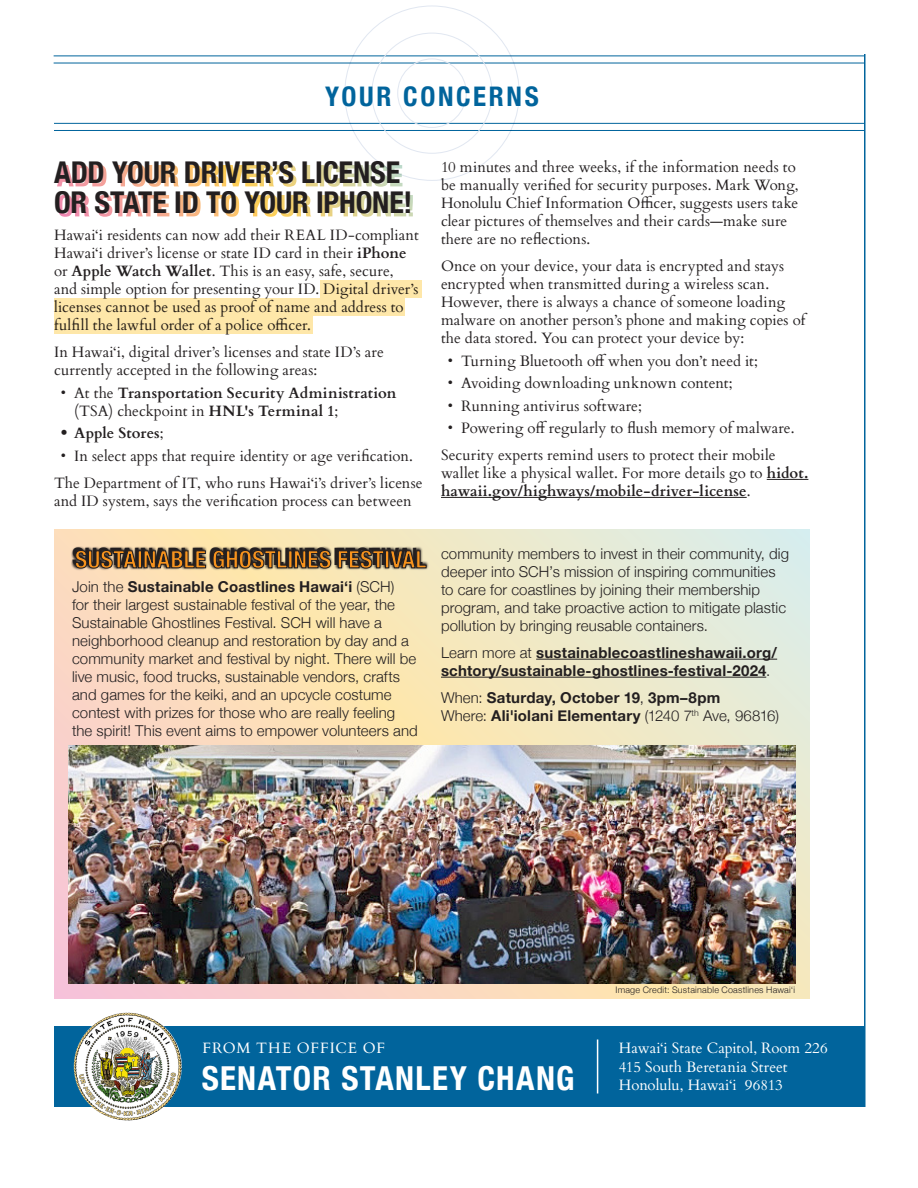
<style>
.page{position:relative;width:918px;height:1188px;background:#fff}
.page>*{position:absolute;margin:0;border:0;box-sizing:border-box;transform-origin:0 0}
.t1{font:700 condensed 33px "Helvetica Neue";letter-spacing:.04em;color:#fff}
.t2{font:700 condensed 30px/30px "Helvetica Neue";color:#231f20}
.t3{font:700 condensed 27px "Helvetica Neue";letter-spacing:.1em;color:#01649c}
.t4{font:700 condensed 24px "Helvetica Neue";color:#231f20}
.t5{font:15px/18px "Cardo";letter-spacing:.005em;color:#231f20}
.t6{font:300 15px/18px "Helvetica Neue";letter-spacing:.005em;color:#231f20}
.t7{font:700 15px/18px "Helvetica Neue";letter-spacing:.015em;color:#231f20}
.t8{font:700 15px/18px "Cardo";letter-spacing:.01em;color:#231f20}
.t9{font:15px "Cardo";letter-spacing:.005em;color:#fff}
.t10{font:15px "Cardo";letter-spacing:.06em;color:#fff}
.t11{font:300 9px "Helvetica Neue";letter-spacing:.025em;color:#231f20}
.s1{font-weight:700}
.s2{font-weight:400}
.s3{font-weight:300}
</style>
<div class="page">
<hr style="left:864px;top:54px;width:2px;height:1053px;background:#01649c">
<hr style="left:767px;top:479px;width:41px;height:1px;background:#231f20">
<hr style="left:441px;top:497px;width:306px;height:1px;background:#231f20">
<div style="left:54px;top:1026px;width:810px;height:81px;background:#01649c"></div>
<hr style="left:597px;top:1040px;width:1px;height:54px;background:#fff">
<img style="left:74px;top:1012px;width:108px;height:108px;border-radius:54px">
<hr style="left:54px;top:123px;width:810px;height:1px;background:#01649c">
<hr style="left:54px;top:130px;width:810px;height:1px;background:#01649c">
<hr style="left:54px;top:56px;width:810px;height:1px;background:#01649c">
<hr style="left:54px;top:63px;width:810px;height:1px;background:#01649c">
<div style="left:397px;top:58px;width:70px;height:70px;border:1px solid #e1e7f1;border-radius:50%"></div>
<div style="left:54px;top:298px;width:351px;height:18px;background:#fee7a9"></div>
<div style="left:320px;top:280px;width:101px;height:18px;background:#fee7a9"></div>
<div style="left:54px;top:316px;width:258px;height:18px;background:#fee7a9"></div>
<svg style="left:54px;top:530px;width:756px;height:469px;background:#f3e3c3"></svg>
<hr style="left:536px;top:659px;width:241px;height:1px;background:#231f20">
<hr style="left:441px;top:677px;width:325px;height:1px;background:#231f20">
<img style="left:68px;top:745px;width:727px;height:239px">
<svg style="left:71px;top:546px;width:357px;height:24px;background:#beae8c"></svg>
<svg style="left:75px;top:550px;width:351px;height:18px;background:#846035"></svg>
<p class="t3" style="left:325px;top:74px;width:215px">YOUR CONCERNS</p>
<p class="t2" style="left:54px;top:156px;width:360px">ADD YOUR DRIVER’S LICENSE<br>OR STATE ID TO YOUR IPHONE!</p>
<p class="t5" style="left:54px;top:226px;width:366px">Hawai‘i residents can now add their REAL ID-compliant Hawai‘i driver’s license or state ID card in their <span class="s1">iPhone </span>or <span class="s1">Apple Watch Wallet</span>. This is an easy, safe, secure, and simple option for presenting your ID. Digital driver’s licenses cannot be used as proof of name and address to fulfill the lawful order of a police officer.</p>
<p class="t5" style="left:54px;top:343px;width:331px">In Hawai‘i, digital driver’s licenses and state ID’s are currently accepted in the following areas:</p>
<p class="t8" style="left:74px;top:383px;width:324px;text-indent:-14px"><span class="s2">• At the</span> Transportation Security Administration <span class="s2">(TSA) checkpoint in</span> HNL's Terminal 1<span class="s2">;</span></p>
<p class="t8" style="left:61px;top:423px;width:104px">• Apple Stores<span class="s2">;</span></p>
<p class="t5" style="left:61px;top:446px;width:354px">• In select apps that require identity or age verification.</p>
<p class="t5" style="left:54px;top:473px;width:370px">The Department of IT, who runs Hawai‘i’s driver’s license and ID system, says the verification process can between</p>
<p class="t4" style="left:72px;top:537px;width:352px">SUSTAINABLE GHOSTLINES FESTIVAL</p>
<p class="t6" style="left:72px;top:577px;width:347px">Join the <span class="s1">Sustainable Coastlines Hawai‘i</span> (SCH)<br>for their largest sustainable festival of the year, the Sustainable Ghostlines Festival. SCH will have a neighborhood cleanup and restoration by day and a community market and festival by night. There will be live music, food trucks, sustainable vendors, crafts and games for the keiki, and an upcycle costume contest with prizes for those who are really feeling the spirit! This event aims to empower volunteers and</p>
<p class="t5" style="left:441px;top:157px;width:359px">10 minutes and three weeks, if the information needs to be manually verified for security purposes. Mark Wong, Honolulu Chief Information Officer, suggests users take clear pictures of themselves and their cards—make sure there are no reflections.</p>
<p class="t5" style="left:441px;top:256px;width:366px">Once on your device, your data is encrypted and stays encrypted when transmitted during a wireless scan.<br>However, there is always a chance of someone loading malware on another person’s phone and making copies of the data stored. You can protect your device by:</p>
<p class="t5" style="left:448px;top:351px;width:312px">• Turning Bluetooth off when you don’t need it;</p>
<p class="t5" style="left:448px;top:373px;width:286px">• Avoiding downloading unknown content;</p>
<p class="t5" style="left:448px;top:396px;width:196px">• Running antivirus software;</p>
<p class="t5" style="left:448px;top:418px;width:348px">• Powering off regularly to flush memory of malware.</p>
<p class="t5" style="left:441px;top:445px;width:369px">Security experts remind users to protect their mobile wallet like a physical wallet. For more details go to <span class="s1">hidot. hawaii.gov/highways/mobile-driver-license</span>.</p>
<p class="t6" style="left:441px;top:543px;width:350px">community members to invest in their community, dig deeper into SCH’s mission of inspiring communities to care for coastlines by joining their membership program, and take proactive action to mitigate plastic pollution by bringing reusable containers.</p>
<p class="t7" style="left:441px;top:644px;width:338px"><span class="s3">Learn more at</span> sustainablecoastlineshawaii.org/ schtory/sustainable-ghostlines-festival-2024<span class="s3">.</span></p>
<p class="t7" style="left:441px;top:689px;width:340px"><span class="s3">When:</span> Saturday, October 19<span class="s3">,</span> 3pm–8pm<br><span class="s3">Where:</span> Ali'iolani Elementary <span class="s3">(1240 7</span><sup>th</sup> <span class="s3">Ave, 96816)</span></p>
<p class="t11" style="left:616px;top:982px;width:181px">Image Credit: Sustainable Coastlines Hawai‘i</p>
<p class="t10" style="left:202px;top:1036px;width:184px">FROM THE OFFICE OF</p>
<p class="t1" style="left:202px;top:1051px;width:374px">SENATOR STANLEY CHANG</p>
<p class="t9" style="left:619px;top:1036px;width:211px">Hawai‘i State Capitol, Room 226</p>
<p class="t9" style="left:619px;top:1055px;width:170px">415 South Beretania Street</p>
<p class="t9" style="left:619px;top:1073px;width:166px">Honolulu, Hawai‘i 96813</p>
</div>
